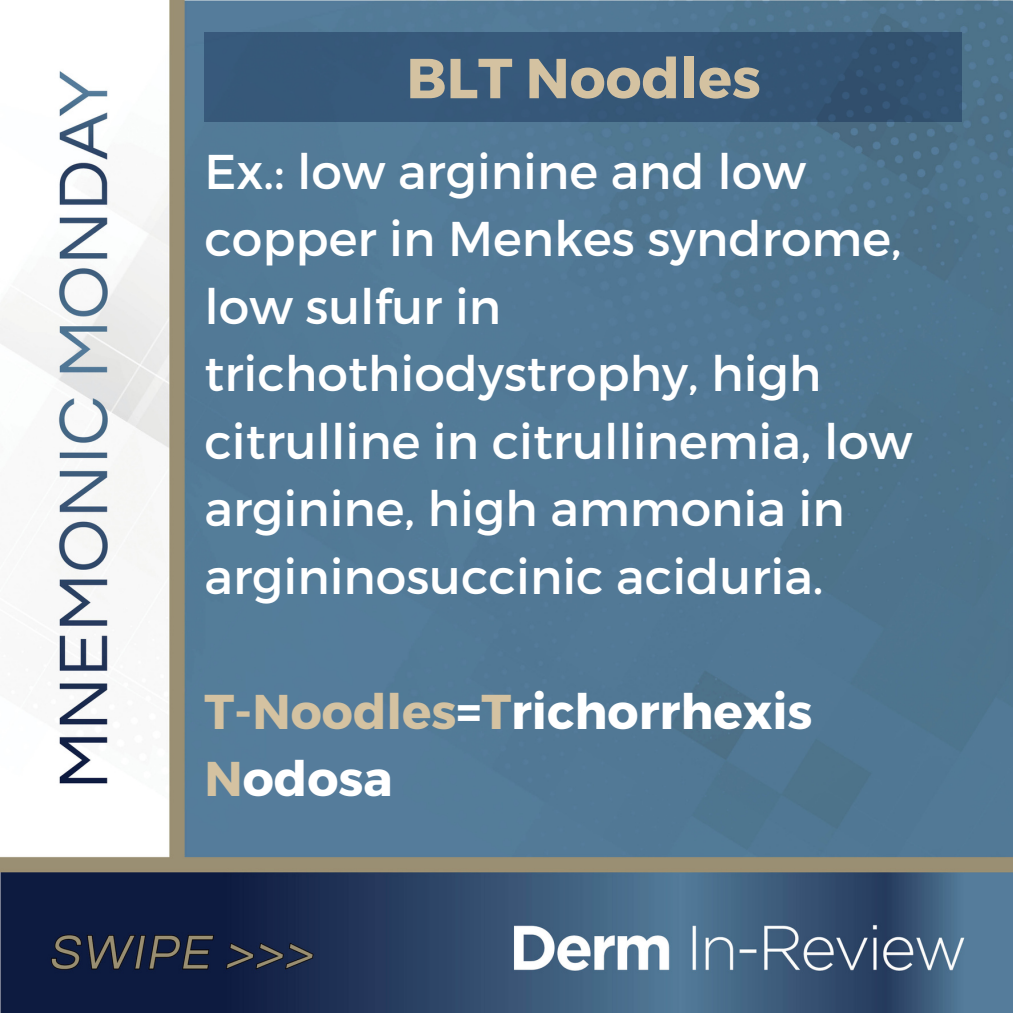
<style>
.page{position:relative;width:1013px;height:1013px;background:#fff}
.page>*{position:absolute;margin:0;border:0;box-sizing:border-box;transform-origin:0 0}
.t1{font:700 56.25px "Montserrat";color:#d4c2a1}
.t2{font:48.75px/67.5px "Montserrat";color:#fff}
.t3{font:700 48.75px/67.5px "Montserrat";color:#fff}
.s1{color:#d4c2a1}
</style>
<div class="page">
<img style="left:0;top:0;width:1012px;height:1012px">
<div style="left:204px;top:32px;width:758px;height:89px;background:#365879"></div>
<p class="t1" style="left:406px;top:42px;width:356px">BLT Noodles</p>
<p class="t2" style="left:204px;top:135px;width:709px">Ex.: low arginine and low copper in Menkes syndrome, low sulfur in trichothiodystrophy, high citrulline in citrullinemia, low arginine, high ammonia in argininosuccinic aciduria.</p>
<p class="t3" style="left:204px;top:675px;width:609px"><span class="s1">T-Noodles</span>=<span class="s1">T</span>richorrhexis<br><span class="s1">N</span>odosa</p>
</div>
